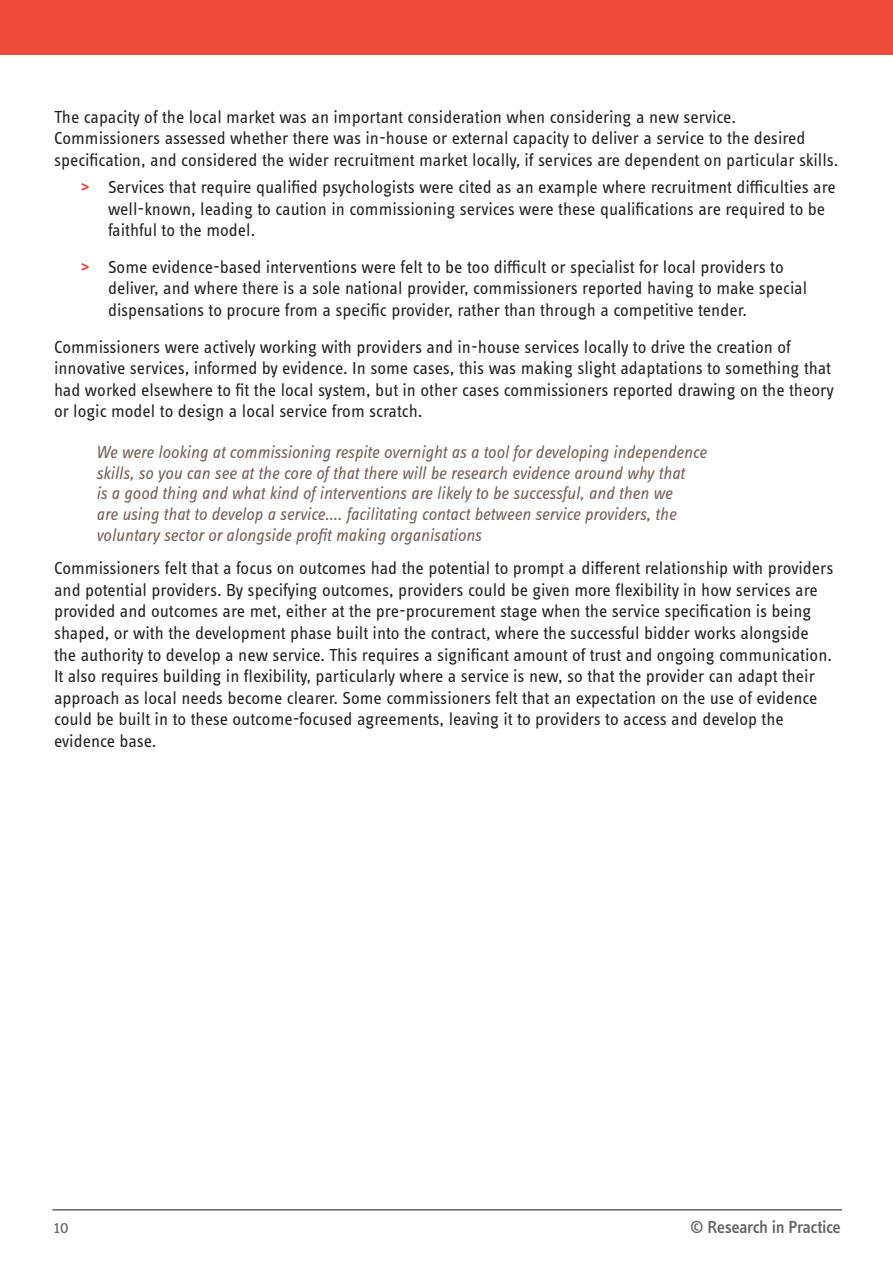
<style>
.page{position:relative;width:893px;height:1263px;background:#fff}
.page>*{position:absolute;margin:0;border:0;box-sizing:border-box;transform-origin:0 0}
.No_Spacing{font:18px/21.6px "Info Text Pro";color:#231f20}
.RiP_Bullet_points{font:18px/21.6px "Info Text Pro";color:#231f20}
.t1{font:italic 18px/20.7px "Info Text Pro";letter-spacing:-.005em;color:#76635b}
.t2{font:500 18px "Info Text Pro";letter-spacing:-.025em;color:#636366}
.t3{font:18px "Info Text Pro";color:#636366}
.s1{font-weight:700;color:#ef4b3d}
</style>
<div class="page">
<div style="left:0;top:0;width:893px;height:55px;background:#ef4b3d"></div>
<hr style="left:52px;top:1209px;width:790px;height:1px;background:#636366">
<p class="No_Spacing" style="left:54px;top:105px;width:683px">The capacity of the local market was an important consideration when considering a new service.</p>
<p class="No_Spacing" style="left:54px;top:127px;width:786px">Commissioners assessed whether there was in-house or external capacity to deliver a service to the desired specification, and considered the wider recruitment market locally, if services are dependent on particular skills.</p>
<p class="RiP_Bullet_points" style="left:108px;top:176px;width:729px;text-indent:-27px"><span class="s1">&gt;</span> Services that require qualified psychologists were cited as an example where recruitment difficulties are well-known, leading to caution in commissioning services were these qualifications are required to be faithful to the model.</p>
<p class="RiP_Bullet_points" style="left:108px;top:255px;width:701px;text-indent:-27px"><span class="s1">&gt;</span> Some evidence-based interventions were felt to be too difficult or specialist for local providers to deliver, and where there is a sole national provider, commissioners reported having to make special dispensations to procure from a specific provider, rather than through a competitive tender.</p>
<p class="No_Spacing" style="left:54px;top:335px;width:781px">Commissioners were actively working with providers and in-house services locally to drive the creation of innovative services, informed by evidence. In some cases, this was making slight adaptations to something that had worked elsewhere to fit the local system, but in other cases commissioners reported drawing on the theory or logic model to design a local service from scratch.</p>
<p class="t1" style="left:96px;top:441px;width:612px">We were looking at commissioning respite overnight as a tool for developing independence skills, so you can see at the core of that there will be research evidence around why that<br>is a good thing and what kind of interventions are likely to be successful, and then we<br>are using that to develop a service…. facilitating contact between service providers, the voluntary sector or alongside profit making organisations</p>
<p class="No_Spacing" style="left:54px;top:557px;width:781px">Commissioners felt that a focus on outcomes had the potential to prompt a different relationship with providers and potential providers. By specifying outcomes, providers could be given more flexibility in how services are provided and outcomes are met, either at the pre-procurement stage when the service specification is being shaped, or with the development phase built into the contract, where the successful bidder works alongside the authority to develop a new service. This requires a significant amount of trust and ongoing communication.<br>It also requires building in flexibility, particularly where a service is new, so that the provider can adapt their approach as local needs become clearer. Some commissioners felt that an expectation on the use of evidence could be built in to these outcome-focused agreements, leaving it to providers to access and develop the evidence base.</p>
<p class="t3" style="left:54px;top:1216px;width:16px">10</p>
<p class="t2" style="left:690px;top:1216px;width:152px">© Research in Practice</p>
</div>
